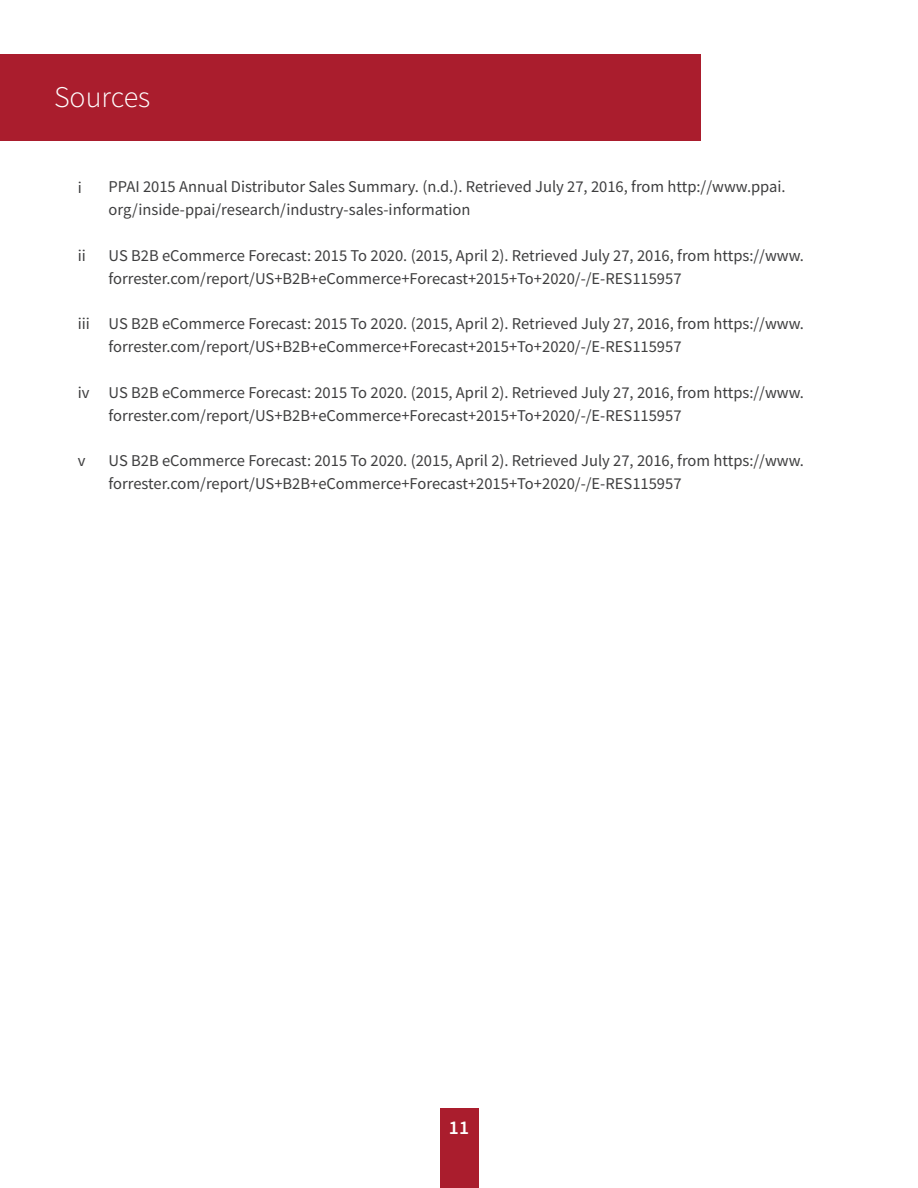
<style>
.page{position:relative;width:918px;height:1188px;background:#fff}
.page>*{position:absolute;margin:0;border:0;box-sizing:border-box;transform-origin:0 0}
.t1{font:300 30px "Source Sans Pro";color:#fff}
.t2{font:600 19.5px "Source Sans Pro";color:#fff}
.t3{font:16.5px/22.8px "Source Sans Pro";color:#3e3e3f}
</style>
<div class="page">
<div style="left:440px;top:1109px;width:38px;height:79px;background:#aa1d2d"></div>
<div style="left:0;top:54px;width:701px;height:86px;background:#aa1d2d"></div>
<h1 class="t1" style="left:54px;top:79px;width:98px">Sources</h1>
<p class="t3" style="left:78px;top:176px;width:6px">i</p>
<p class="t3" style="left:78px;top:244px;width:10px">ii</p>
<p class="t3" style="left:78px;top:312px;width:14px">iii</p>
<p class="t3" style="left:78px;top:381px;width:13px">iv</p>
<p class="t3" style="left:78px;top:449px;width:9px">v</p>
<p class="t3" style="left:109px;top:176px;width:679px">PPAI 2015 Annual Distributor Sales Summary. (n.d.). Retrieved July 27, 2016, from http://www.ppai. org/inside-ppai/research/industry-sales-information</p>
<p class="t3" style="left:109px;top:244px;width:697px">US B2B eCommerce Forecast: 2015 To 2020. (2015, April 2). Retrieved July 27, 2016, from https://www. forrester.com/report/US+B2B+eCommerce+Forecast+2015+To+2020/-/E-RES115957</p>
<p class="t3" style="left:109px;top:312px;width:697px">US B2B eCommerce Forecast: 2015 To 2020. (2015, April 2). Retrieved July 27, 2016, from https://www. forrester.com/report/US+B2B+eCommerce+Forecast+2015+To+2020/-/E-RES115957</p>
<p class="t3" style="left:109px;top:381px;width:697px">US B2B eCommerce Forecast: 2015 To 2020. (2015, April 2). Retrieved July 27, 2016, from https://www. forrester.com/report/US+B2B+eCommerce+Forecast+2015+To+2020/-/E-RES115957</p>
<p class="t3" style="left:109px;top:449px;width:697px">US B2B eCommerce Forecast: 2015 To 2020. (2015, April 2). Retrieved July 27, 2016, from https://www. forrester.com/report/US+B2B+eCommerce+Forecast+2015+To+2020/-/E-RES115957</p>
<p class="t2" style="left:449px;top:1115px;width:22px">11</p>
</div>
